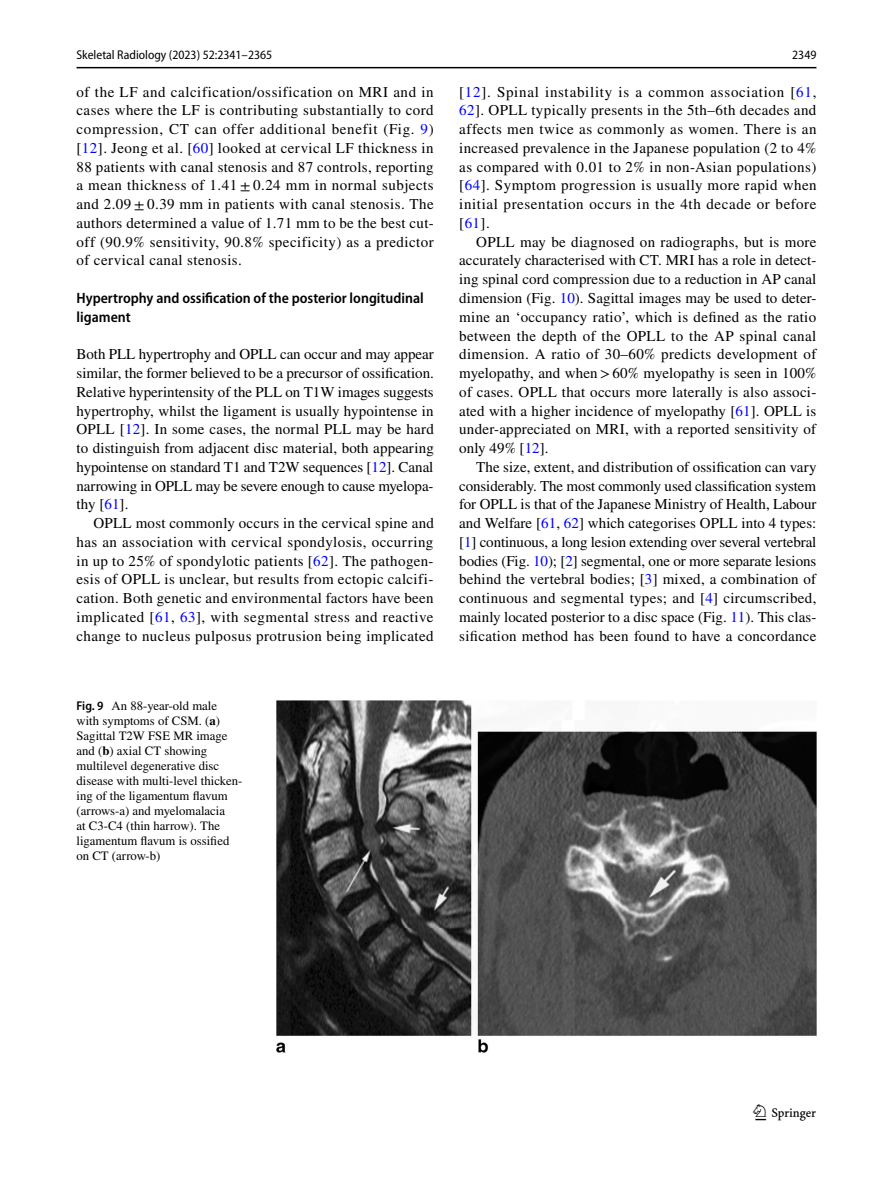
<style>
.page{position:relative;width:893px;height:1187px;background:#fff}
.page>*{position:absolute;margin:0;border:0;box-sizing:border-box;transform-origin:0 0}
.t1{font:22.5px "Springnew Regular 3";color:#000}
.t2{font:15px/18.8px "STIX";letter-spacing:.02em;color:#000;text-align:justify}
.t3{font:600 semi-condensed 15px/18.8px "Myriad Pro";color:#000}
.t4{font:12.75px/15px "STIX";color:#000}
.t5{font:semi-condensed 12.75px "Myriad Pro";color:#000}
.s1{color:#00f}
.s2{font-family:"Myriad Pro";font-weight:600;font-stretch:semi-condensed}
.s3{font-weight:700}
</style>
<div class="page">
<hr style="left:77px;top:67px;width:739px;height:1px;background:#000">
<img style="left:276px;top:700px;width:540px;height:352px">
<p class="t5" style="left:77px;top:48px;width:197px">Skeletal Radiology (2023) 52:2341–2365</p>
<p class="t5" style="left:792px;top:48px;width:26px">2349</p>
<p class="t2" style="left:77px;top:83px;width:359px">of the LF and calcification/ossification on MRI and in cases where the LF is contributing substantially to cord compression, CT can offer additional benefit (Fig. <span class="s1">9</span>) [<span class="s1">12</span>]. Jeong et al. [<span class="s1">60</span>] looked at cervical LF thickness in 88 patients with canal stenosis and 87 controls, reporting a mean thickness of 1.41 ± 0.24 mm in normal subjects and 2.09 ± 0.39 mm in patients with canal stenosis. The authors determined a value of 1.71 mm to be the best cut&shy;off (90.9% sensitivity, 90.8% specificity) as a predictor of cervical canal stenosis.</p>
<p class="t3" style="left:77px;top:289px;width:349px">Hypertrophy and ossification of the posterior longitudinal ligament</p>
<p class="t2" style="left:77px;top:346px;width:359px">Both PLL hypertrophy and OPLL can occur and may appear similar, the former believed to be a precursor of ossification.<br>Relative hyperintensity of the PLL on T1W images suggests hypertrophy, whilst the ligament is usually hypointense in OPLL [<span class="s1">12</span>]. In some cases, the normal PLL may be hard to distinguish from adjacent disc material, both appearing hypointense on standard T1 and T2W sequences [<span class="s1">12</span>]. Canal narrowing in OPLL may be severe enough to cause myelopa&shy;thy [<span class="s1">61</span>].</p>
<p class="t2" style="left:77px;top:514px;width:359px;text-indent:17px">OPLL most commonly occurs in the cervical spine and has an association with cervical spondylosis, occurring in up to 25% of spondylotic patients [<span class="s1">62</span>]. The pathogen&shy;esis of OPLL is unclear, but results from ectopic calcifi&shy;cation. Both genetic and environmental factors have been implicated [<span class="s1">61</span>, <span class="s1">63</span>], with segmental stress and reactive change to nucleus pulposus protrusion being implicated</p>
<p class="t4" style="left:77px;top:699px;width:167px"><span class="s2">Fig. 9</span> An 88-year-old male with symptoms of CSM. (<span class="s3">a</span>)<br>Sagittal T2W FSE MR image and (<span class="s3">b</span>) axial CT showing multilevel degenerative disc disease with multi-level thicken&shy;ing of the ligamentum flavum (arrows-a) and myelomalacia<br>at C3-C4 (thin harrow). The ligamentum flavum is ossified on CT (arrow-b)</p>
<p class="t2" style="left:459px;top:83px;width:359px">[<span class="s1">12</span>]. Spinal instability is a common association [<span class="s1">61</span>, <span class="s1">62</span>]. OPLL typically presents in the 5th–6th decades and affects men twice as commonly as women. There is an increased prevalence in the Japanese population (2 to 4% as compared with 0.01 to 2% in non-Asian populations) [<span class="s1">64</span>]. Symptom progression is usually more rapid when initial presentation occurs in the 4th decade or before [<span class="s1">61</span>].</p>
<p class="t2" style="left:459px;top:233px;width:359px;text-indent:17px">OPLL may be diagnosed on radiographs, but is more accurately characterised with CT. MRI has a role in detect&shy;ing spinal cord compression due to a reduction in AP canal dimension (Fig. <span class="s1">10</span>). Sagittal images may be used to deter&shy;mine an ‘occupancy ratio’, which is defined as the ratio between the depth of the OPLL to the AP spinal canal dimension. A ratio of 30–60% predicts development of myelopathy, and when&gt;60% myelopathy is seen in 100% of cases. OPLL that occurs more laterally is also associ&shy;ated with a higher incidence of myelopathy [<span class="s1">61</span>]. OPLL is under-appreciated on MRI, with a reported sensitivity of only 49% [<span class="s1">12</span>].</p>
<p class="t2" style="left:459px;top:458px;width:359px;text-indent:17px">The size, extent, and distribution of ossification can vary considerably. The most commonly used classification system for OPLL is that of the Japanese Ministry of Health, Labour and Welfare [<span class="s1">61</span>, <span class="s1">62</span>] which categorises OPLL into 4 types: [<span class="s1">1</span>] continuous, a long lesion extending over several vertebral bodies (Fig. <span class="s1">10</span>); [<span class="s1">2</span>] segmental, one or more separate lesions behind the vertebral bodies; [<span class="s1">3</span>] mixed, a combination of continuous and segmental types; and [<span class="s1">4</span>] circumscribed, mainly located posterior to a disc space (Fig. <span class="s1">11</span>). This clas&shy;sification method has been found to have a concordance</p>
<h1 class="t1" style="left:755px;top:1104px;width:62px">1 3</h1>
</div>
